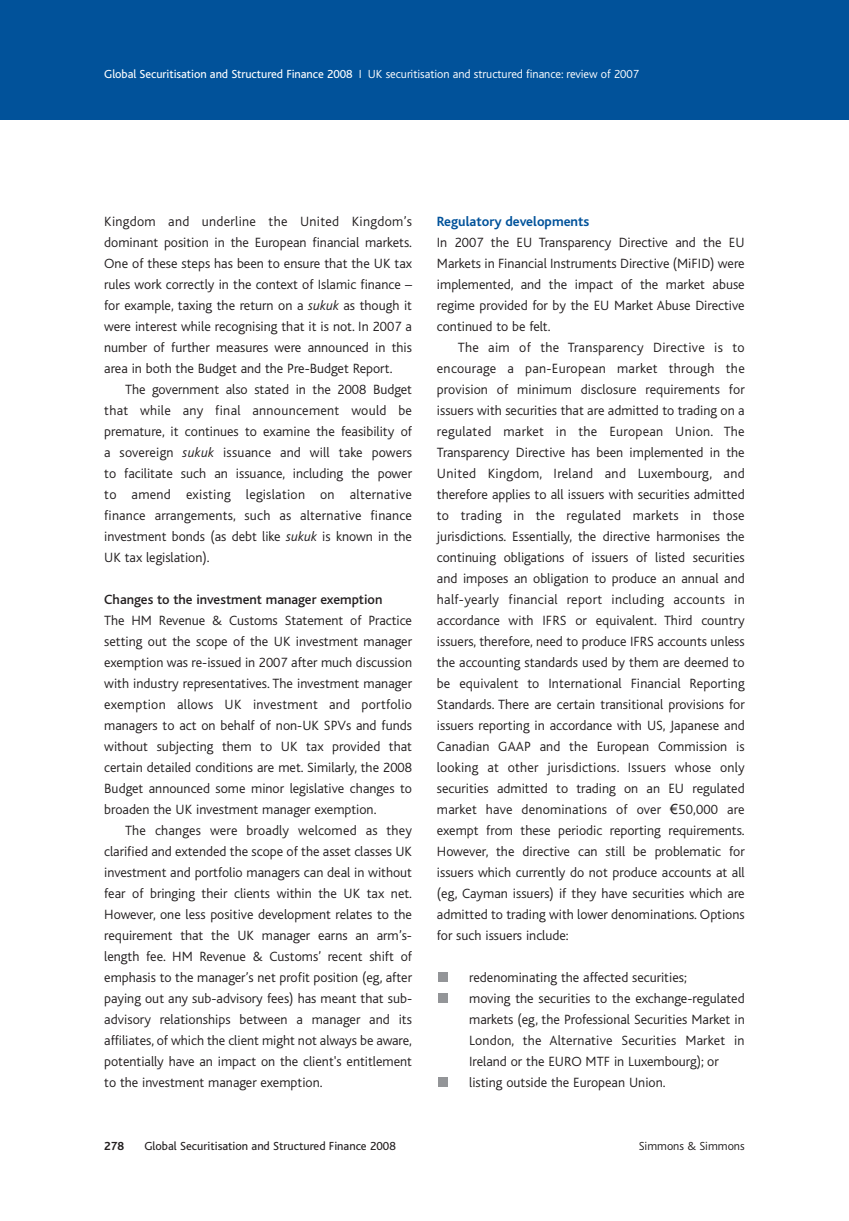
<style>
.page{position:relative;width:849px;height:1221px;background:#fff}
.page>*{position:absolute;margin:0;border:0;box-sizing:border-box;transform-origin:0 0}
.t1{font:300 14px/21px "Bliss";color:#231f20;text-align:justify}
.t2{font:500 14px "Bliss";color:#231f20}
.t3{font:700 14px "Bliss";color:#01529a}
.t4{font:300 12.25px "Bliss";letter-spacing:-.005em;color:#fff}
.t5{font:12.25px "Bliss";color:#231f20}
.t6{font:300 12.25px "Bliss";color:#231f20}
.t7{font:700 12.25px "Bliss";color:#231f20}
.s1{font-weight:400}
.s2{font-style:italic}
.s3{font-family:"Arial";font-weight:400}
</style>
<div class="page">
<div style="left:0;top:1px;width:848px;height:118px;background:#01529a"></div>
<div style="left:438px;top:1077px;width:10px;height:9px;background:#939598"></div>
<div style="left:438px;top:993px;width:10px;height:9px;background:#939598"></div>
<div style="left:438px;top:972px;width:10px;height:9px;background:#939598"></div>
<p class="t4" style="left:104px;top:69px;width:536px"><span class="s1">Global Securitisation and Structured Finance 2008</span> I UK securitisation and structured finance: review of 2007</p>
<p class="t1" style="left:104px;top:211px;width:309px">Kingdom and underline the United Kingdom’s dominant position in the European financial markets.<br>One of these steps has been to ensure that the UK tax rules work correctly in the context of Islamic finance – for example, taxing the return on a <span class="s2">sukuk</span> as though it were interest while recognising that it is not. In 2007 a number of further measures were announced in this area in both the Budget and the Pre-Budget Report.</p>
<p class="t1" style="left:104px;top:379px;width:309px;text-indent:21px">The government also stated in the 2008 Budget that while any final announcement would be premature, it continues to examine the feasibility of a sovereign <span class="s2">sukuk</span> issuance and will take powers to facilitate such an issuance, including the power to amend existing legislation on alternative finance arrangements, such as alternative finance investment bonds (as debt like <span class="s2">sukuk</span> is known in the UK tax legislation).</p>
<p class="t2" style="left:104px;top:594px;width:279px">Changes to the investment manager exemption</p>
<p class="t1" style="left:104px;top:610px;width:309px">The HM Revenue &amp; Customs Statement of Practice setting out the scope of the UK investment manager exemption was re-issued in 2007 after much discussion with industry representatives. The investment manager exemption allows UK investment and portfolio managers to act on behalf of non-UK SPVs and funds without subjecting them to UK tax provided that certain detailed conditions are met. Similarly, the 2008<br>Budget announced some minor legislative changes to broaden the UK investment manager exemption.</p>
<p class="t1" style="left:104px;top:820px;width:309px;text-indent:21px">The changes were broadly welcomed as they clarified and extended the scope of the asset classes UK investment and portfolio managers can deal in without fear of bringing their clients within the UK tax net.<br>However, one less positive development relates to the requirement that the UK manager earns an arm’s&shy;length fee. HM Revenue &amp; Customs’ recent shift of emphasis to the manager’s net profit position (eg, after paying out any sub-advisory fees) has meant that sub&shy;advisory relationships between a manager and its affiliates, of which the client might not always be aware, potentially have an impact on the client's entitlement to the investment manager exemption.</p>
<p class="t3" style="left:437px;top:216px;width:154px">Regulatory developments</p>
<p class="t1" style="left:437px;top:232px;width:309px">In 2007 the EU Transparency Directive and the EU Markets in Financial Instruments Directive (MiFID) were implemented, and the impact of the market abuse regime provided for by the EU Market Abuse Directive continued to be felt.</p>
<p class="t1" style="left:437px;top:337px;width:309px;text-indent:21px">The aim of the Transparency Directive is to encourage a pan-European market through the provision of minimum disclosure requirements for issuers with securities that are admitted to trading on a regulated market in the European Union. The Transparency Directive has been implemented in the United Kingdom, Ireland and Luxembourg, and therefore applies to all issuers with securities admitted to trading in the regulated markets in those jurisdictions. Essentially, the directive harmonises the continuing obligations of issuers of listed securities and imposes an obligation to produce an annual and half-yearly financial report including accounts in accordance with IFRS or equivalent. Third country issuers, therefore, need to produce IFRS accounts unless the accounting standards used by them are deemed to be equivalent to International Financial Reporting Standards. There are certain transitional provisions for issuers reporting in accordance with US, Japanese and Canadian GAAP and the European Commission is looking at other jurisdictions. Issuers whose only securities admitted to trading on an EU regulated market have denominations of over <span class="s3">€</span>50,000 are exempt from these periodic reporting requirements.<br>However, the directive can still be problematic for issuers which currently do not produce accounts at all (eg, Cayman issuers) if they have securities which are admitted to trading with lower denominations. Options for such issuers include:</p>
<p class="t1" style="left:469px;top:967px;width:277px;text-align:left">redenominating the affected securities;<br>moving the securities to the exchange-regulated markets (eg, the Professional Securities Market in London, the Alternative Securities Market in Ireland or the EURO MTF in Luxembourg); or listing outside the European Union.</p>
<p class="t7" style="left:104px;top:1141px;width:21px">278</p>
<p class="t5" style="left:144px;top:1141px;width:253px">Global Securitisation and Structured Finance 2008</p>
<p class="t6" style="left:638px;top:1140px;width:107px">Simmons &amp; Simmons</p>
</div>
